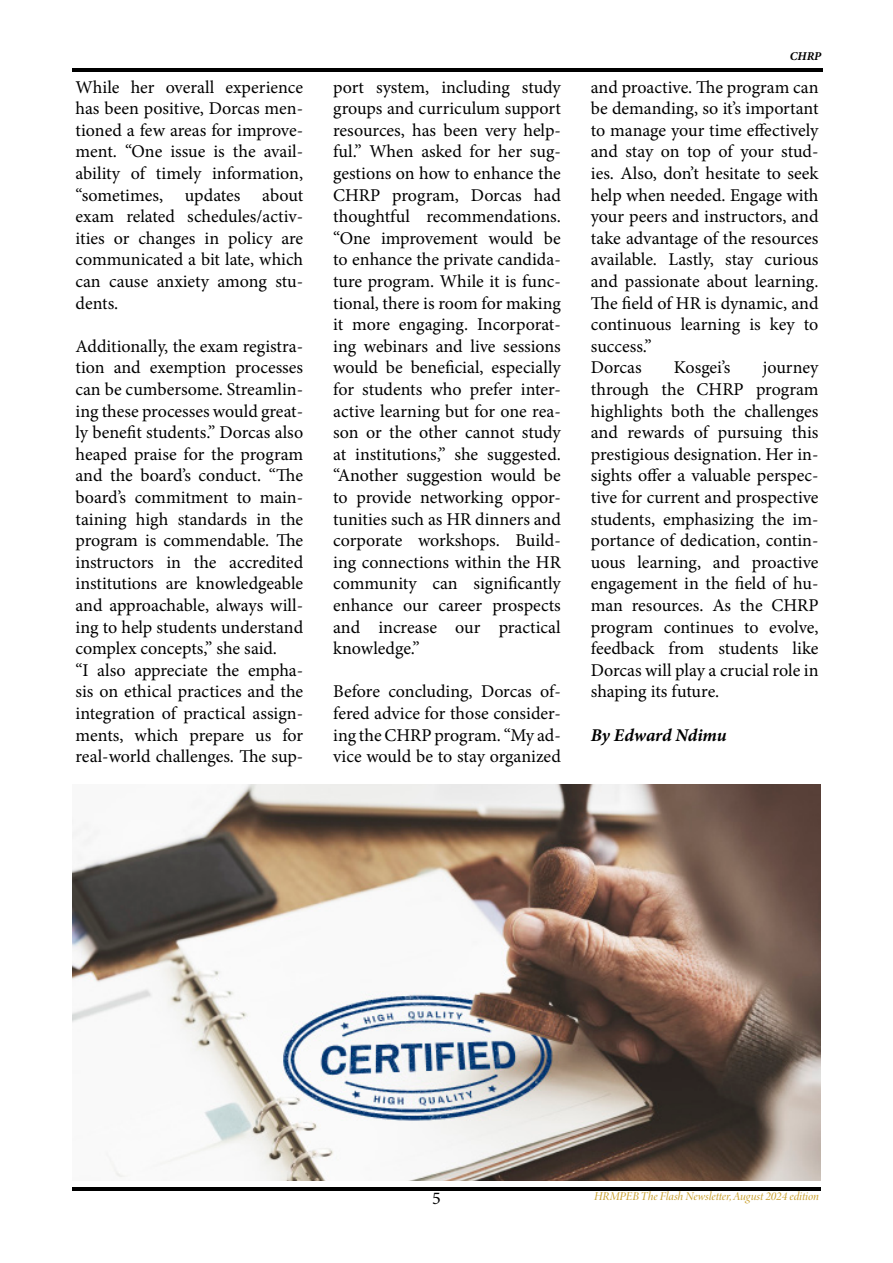
<style>
.page{position:relative;width:893px;height:1263px;background:#fff}
.page>*{position:absolute;margin:0;border:0;box-sizing:border-box;transform-origin:0 0}
.t1{font:18px/21.6px "Minion Pro";color:#000;text-align:justify}
.t2{font:italic 700 18px "Minion Pro";letter-spacing:-.01em;color:#000}
.t3{font:italic 12px "Minion Variable Concept";letter-spacing:-.04em;color:#c89e29}
.t4{font:italic 700 12px "Minion Pro";color:#000}
</style>
<div class="page">
<hr style="left:72px;top:69px;width:750px;height:3px;background:#000">
<hr style="left:72px;top:1188px;width:749px;height:3px;background:#000">
<img style="left:72px;top:785px;width:748px;height:396px">
<p class="t1" style="left:76px;top:76px;width:229px">While her overall experience has been positive, Dorcas men&shy;tioned a few areas for improve&shy;ment. “One issue is the avail&shy;ability of timely information, “sometimes, updates about exam related schedules/activ&shy;ities or changes in policy are communicated a bit late, which can cause anxiety among stu&shy;dents.</p>
<p class="t1" style="left:76px;top:335px;width:229px">Additionally, the exam registra&shy;tion and exemption processes can be cumbersome. Streamlin&shy;ing these processes would great&shy;ly benefit students.” Dorcas also heaped praise for the program and the board’s conduct. “The board’s commitment to main&shy;taining high standards in the program is commendable. The instructors in the accredited institutions are knowledgeable and approachable, always will&shy;ing to help students understand complex concepts,” she said.</p>
<p class="t1" style="left:76px;top:659px;width:229px">“I also appreciate the empha&shy;sis on ethical practices and the integration of practical assign&shy;ments, which prepare us for real-world challenges. The sup-</p>
<p class="t1" style="left:333px;top:76px;width:229px">port system, including study groups and curriculum support resources, has been very help&shy;ful.” When asked for her sug&shy;gestions on how to enhance the CHRP program, Dorcas had thoughtful recommendations. “One improvement would be to enhance the private candida&shy;ture program. While it is func&shy;tional, there is room for making it more engaging. Incorporat&shy;ing webinars and live sessions would be beneficial, especially for students who prefer inter&shy;active learning but for one rea&shy;son or the other cannot study at institutions,” she suggested. “Another suggestion would be to provide networking oppor&shy;tunities such as HR dinners and corporate workshops. Build&shy;ing connections within the HR community can significantly enhance our career prospects and increase our practical knowledge.”</p>
<p class="t1" style="left:333px;top:681px;width:229px">Before concluding, Dorcas of&shy;fered advice for those consider&shy;ing the CHRP program. “My ad&shy;vice would be to stay organized</p>
<p class="t4" style="left:790px;top:47px;width:33px">CHRP</p>
<p class="t1" style="left:591px;top:76px;width:229px">and proactive. The program can be demanding, so it’s important to manage your time effectively and stay on top of your stud&shy;ies. Also, don’t hesitate to seek help when needed. Engage with your peers and instructors, and take advantage of the resources available. Lastly, stay curious and passionate about learning.<br>The field of HR is dynamic, and continuous learning is key to success.”</p>
<p class="t1" style="left:591px;top:357px;width:52px">Dorcas</p>
<p class="t1" style="left:674px;top:357px;width:58px">Kosgei’s</p>
<p class="t1" style="left:591px;top:357px;width:229px;text-indent:172px">journey through the CHRP program highlights both the challenges and rewards of pursuing this prestigious designation. Her in&shy;sights offer a valuable perspec&shy;tive for current and prospective students, emphasizing the im&shy;portance of dedication, contin&shy;uous learning, and proactive engagement in the field of hu&shy;man resources. As the CHRP program continues to evolve, feedback from students like Dorcas will play a crucial role in shaping its future.</p>
<p class="t2" style="left:591px;top:722px;width:137px">By Edward Ndimu</p>
<p class="t1" style="left:432px;top:1187px;width:10px">5</p>
<p class="t3" style="left:594px;top:1187px;width:227px">HRMPEB The Flash Newsletter, August 2024 edition</p>
</div>
